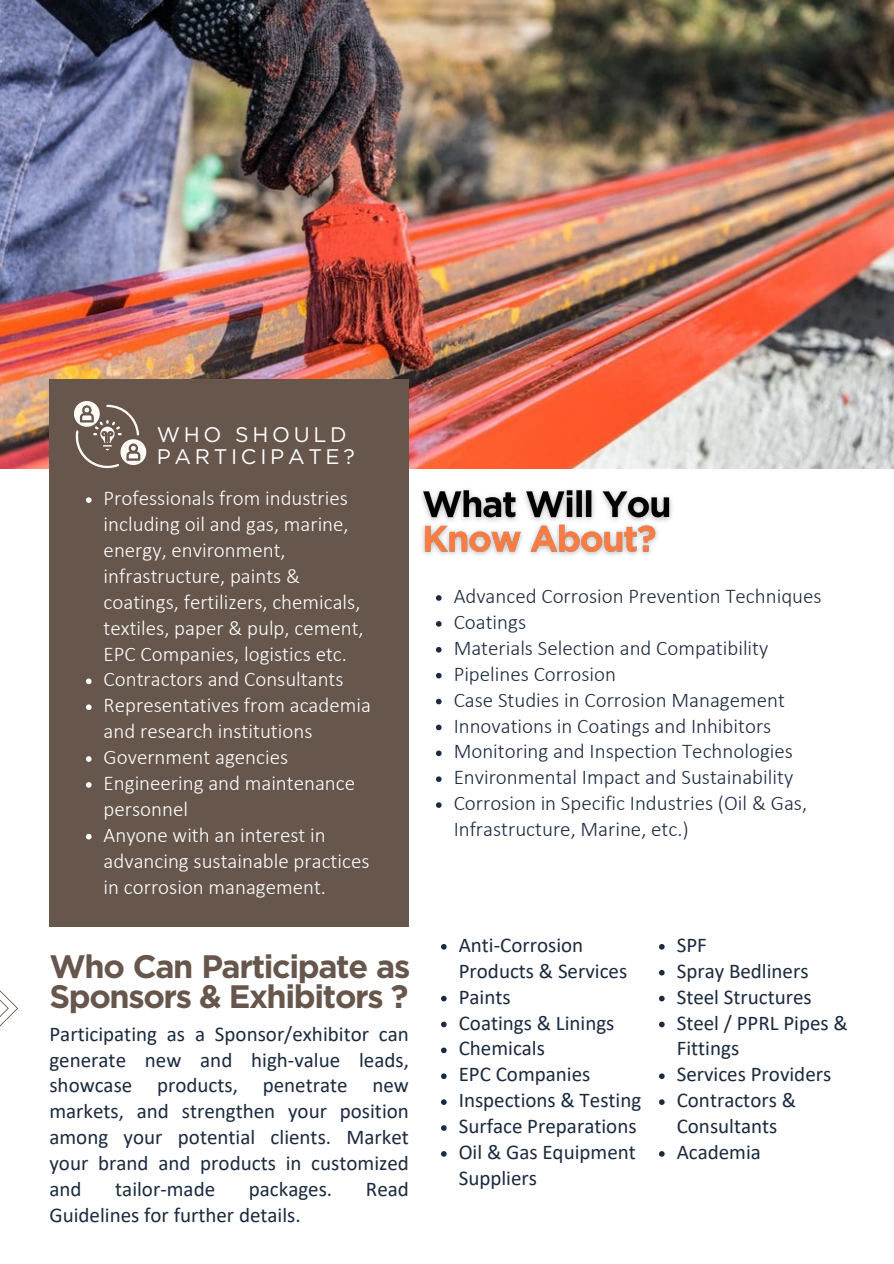
<style>
.page{position:relative;width:894px;height:1264px;background:#fff}
.page>*{position:absolute;margin:0;border:0;box-sizing:border-box;transform-origin:0 0}
.t1{font:700 32.4px/30.3px "Gotham";letter-spacing:-.04em;color:#66564c}
.t2{font:21.15px/22.5px "Gotham";letter-spacing:.175em;color:#fff}
.t3{font:21px/25.8px "Calibri";color:#1b2a3f}
.t4{font:300 21px/25.8px "Calibri";color:#fff}
.t5{font:300 21px/25.8px "Calibri";color:#1b2a3f}
</style>
<div class="page">
<img style="left:0;top:0;width:893px;height:468px">
<div style="left:49px;top:379px;width:360px;height:547px;background:#66564c"></div>
<svg style="left:0;top:990px;width:18px;height:37px"></svg>
<svg style="left:74px;top:401px;width:73px;height:68px"></svg>
<img style="left:421px;top:489px;width:251px;height:67px">
<svg style="left:436px;top:595px;width:5px;height:6px"></svg>
<svg style="left:436px;top:621px;width:5px;height:5px"></svg>
<svg style="left:436px;top:647px;width:5px;height:5px"></svg>
<svg style="left:436px;top:673px;width:5px;height:5px"></svg>
<svg style="left:436px;top:698px;width:5px;height:6px"></svg>
<svg style="left:436px;top:724px;width:5px;height:6px"></svg>
<svg style="left:436px;top:750px;width:5px;height:6px"></svg>
<svg style="left:436px;top:776px;width:5px;height:6px"></svg>
<svg style="left:436px;top:802px;width:5px;height:6px"></svg>
<svg style="left:86px;top:497px;width:6px;height:6px"></svg>
<svg style="left:86px;top:678px;width:6px;height:6px"></svg>
<svg style="left:86px;top:704px;width:6px;height:6px"></svg>
<svg style="left:86px;top:756px;width:6px;height:5px"></svg>
<svg style="left:86px;top:782px;width:6px;height:5px"></svg>
<svg style="left:86px;top:833px;width:6px;height:6px"></svg>
<svg style="left:441px;top:944px;width:5px;height:5px"></svg>
<svg style="left:441px;top:995px;width:5px;height:6px"></svg>
<svg style="left:441px;top:1021px;width:5px;height:6px"></svg>
<svg style="left:441px;top:1047px;width:5px;height:6px"></svg>
<svg style="left:441px;top:1073px;width:5px;height:6px"></svg>
<svg style="left:441px;top:1099px;width:5px;height:5px"></svg>
<svg style="left:441px;top:1125px;width:5px;height:5px"></svg>
<svg style="left:441px;top:1151px;width:5px;height:5px"></svg>
<svg style="left:659px;top:944px;width:5px;height:5px"></svg>
<svg style="left:659px;top:969px;width:5px;height:6px"></svg>
<svg style="left:659px;top:995px;width:5px;height:6px"></svg>
<svg style="left:659px;top:1021px;width:5px;height:6px"></svg>
<svg style="left:659px;top:1073px;width:5px;height:6px"></svg>
<svg style="left:659px;top:1099px;width:5px;height:5px"></svg>
<svg style="left:659px;top:1151px;width:5px;height:5px"></svg>
<p class="t2" style="left:157px;top:423px;width:199px">WHO SHOULD<br>PARTICIPATE?</p>
<p class="t4" style="left:104px;top:487px;width:269px">Professionals from industries including oil and gas, marine, energy, environment, infrastructure, paints &amp; coatings, fertilizers, chemicals, textiles, paper &amp; pulp, cement,<br>EPC Companies, logistics etc.<br>Contractors and Consultants<br>Representatives from academia and research institutions<br>Government agencies<br>Engineering and maintenance personnel<br>Anyone with an interest in advancing sustainable practices in corrosion management.</p>
<h1 class="t1" style="left:49px;top:950px;width:362px">Who Can Participate as<br>Sponsors &amp; Exhibitors ?</h1>
<p class="t3" style="left:49px;top:1022px;width:361px;text-align:justify">Participating as a Sponsor/exhibitor can generate new and high-value leads, showcase products, penetrate new markets, and strengthen your position among your potential clients. Market your brand and products in customized and</p>
<p class="t3" style="left:115px;top:1177px;width:101px">tailor-made</p>
<p class="t3" style="left:249px;top:1177px;width:85px">packages.</p>
<p class="t3" style="left:366px;top:1177px;width:44px">Read</p>
<p class="t3" style="left:49px;top:1203px;width:253px">Guidelines for further details.</p>
<p class="t5" style="left:453px;top:585px;width:369px">Advanced Corrosion Prevention Techniques Coatings<br>Materials Selection and Compatibility Pipelines Corrosion<br>Case Studies in Corrosion Management Innovations in Coatings and Inhibitors Monitoring and Inspection Technologies Environmental Impact and Sustainability Corrosion in Specific Industries (Oil &amp; Gas, Infrastructure, Marine, etc.)</p>
<p class="t3" style="left:458px;top:933px;width:184px">Anti-Corrosion<br>Products &amp; Services<br>Paints<br>Coatings &amp; Linings<br>Chemicals<br>EPC Companies<br>Inspections &amp; Testing<br>Surface Preparations<br>Oil &amp; Gas Equipment<br>Suppliers</p>
<p class="t3" style="left:676px;top:933px;width:173px">SPF<br>Spray Bedliners<br>Steel Structures<br>Steel / PPRL Pipes &amp;<br>Fittings<br>Services Providers<br>Contractors &amp;<br>Consultants<br>Academia</p>
</div>
